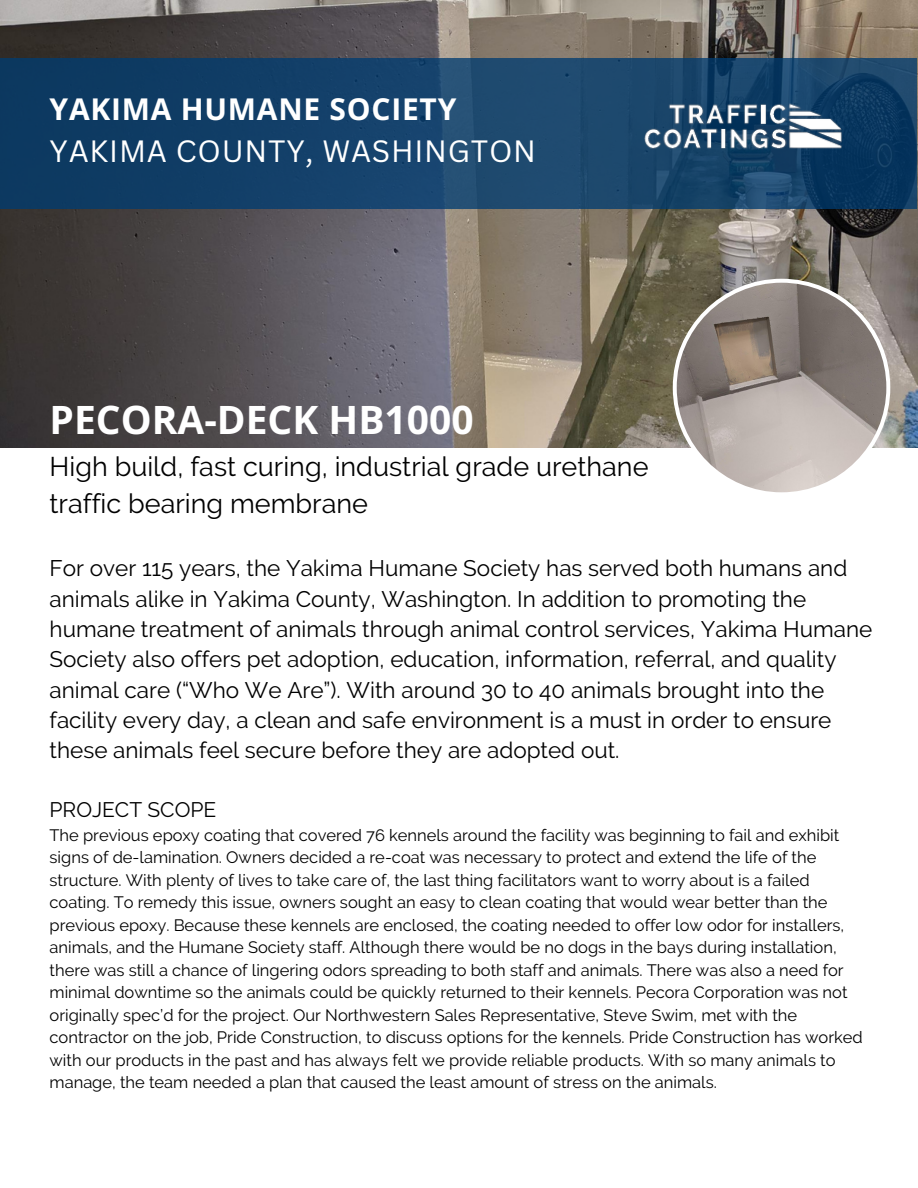
<style>
.page{position:relative;width:918px;height:1188px;background:#fff}
.page>*{position:absolute;margin:0;border:0;box-sizing:border-box;transform-origin:0 0}
.t1{font:700 39px "Open Sans";color:#fff}
.t2{font:30px "Canva Sans";letter-spacing:.025em;color:#fff}
.t3{font:700 30px "Open Sans";letter-spacing:.025em;color:#fff}
.t4{font:27px/37.2px "Raleway";color:#000}
.t5{font:22.5px/30.3px "Raleway";color:#000}
.t6{font:21px "Raleway";color:#000}
.t7{font:16.5px/22.5px "Raleway";color:#000}
</style>
<div class="page">
<img style="left:0;top:0;width:918px;height:448px">
<svg style="left:0;top:59px;width:558px;height:150px;background:#144069"></svg>
<img style="left:558px;top:0;width:360px;height:277px">
<svg style="left:673px;top:279px;width:217px;height:214px;background:#a79f99"></svg>
<h2 class="t3" style="left:50px;top:88px;width:408px">YAKIMA HUMANE SOCIETY</h2>
<h2 class="t2" style="left:50px;top:130px;width:488px">YAKIMA COUNTY, WASHINGTON</h2>
<h1 class="t1" style="left:50px;top:393px;width:426px">PECORA-DECK HB1000</h1>
<h3 class="t4" style="left:50px;top:448px;width:600px">High build, fast curing, industrial grade urethane traffic bearing membrane</h3>
<p class="t5" style="left:50px;top:553px;width:824px">For over 115 years, the Yakima Humane Society has served both humans and animals alike in Yakima County, Washington. In addition to promoting the humane treatment of animals through animal control services, Yakima Humane Society also offers pet adoption, education, information, referral, and quality animal care (“Who We Are”). With around 30 to 40 animals brought into the facility every day, a clean and safe environment is a must in order to ensure these animals feel secure before they are adopted out.</p>
<p class="t6" style="left:50px;top:797px;width:168px">PROJECT SCOPE</p>
<p class="t7" style="left:50px;top:824px;width:815px">The previous epoxy coating that covered 76 kennels around the facility was beginning to fail and exhibit signs of de-lamination. Owners decided a re-coat was necessary to protect and extend the life of the structure. With plenty of lives to take care of, the last thing facilitators want to worry about is a failed coating. To remedy this issue, owners sought an easy to clean coating that would wear better than the previous epoxy. Because these kennels are enclosed, the coating needed to offer low odor for installers, animals, and the Humane Society staff. Although there would be no dogs in the bays during installation, there was still a chance of lingering odors spreading to both staff and animals. There was also a need for minimal downtime so the animals could be quickly returned to their kennels. Pecora Corporation was not originally spec’d for the project. Our Northwestern Sales Representative, Steve Swim, met with the contractor on the job, Pride Construction, to discuss options for the kennels. Pride Construction has worked with our products in the past and has always felt we provide reliable products. With so many animals to manage, the team needed a plan that caused the least amount of stress on the animals.</p>
</div>
